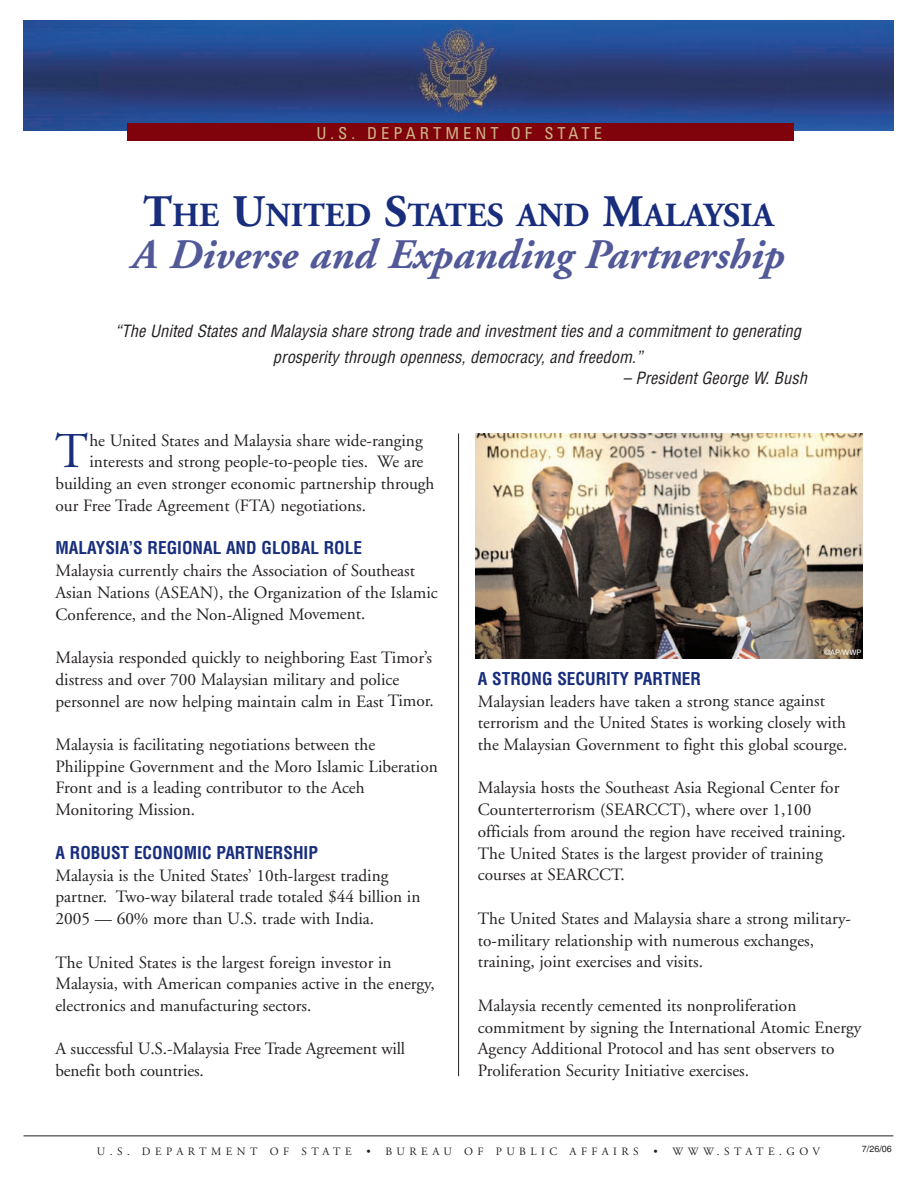
<style>
.page{position:relative;width:918px;height:1188px;background:#fff}
.page>*{position:absolute;margin:0;border:0;box-sizing:border-box;transform-origin:0 0}
.t1{font:49.95px "Adobe Garamond";color:#182e7d}
.t2{font:italic 700 42px "Adobe Garamond";color:#525998}
.t3{font:700 33.75px "Adobe Garamond";color:#182e7d}
.t4{font:17.25px/21.8px "Adobe Garamond";color:#231f20}
.t5{font:700 condensed 17.25px "Helvetica";color:#182e7d}
.t6{font:italic condensed 16.5px/25.5px "Helvetica";color:#231f20;text-align:center}
.t7{font:condensed 16.5px "Univers";letter-spacing:.245em;color:#cbb789}
.t8{font:11.25px "Adobe Garamond";letter-spacing:.4em;color:#231f20}
.t9{font:9px "Helvetica";color:#231f20}
.t10{font:7.5px "Helvetica";color:#fff}
.s1{font-size:45px}
</style>
<div class="page">
<img style="left:24px;top:20px;width:869px;height:110px">
<div style="left:127px;top:123px;width:667px;height:17px;background:#80020b"></div>
<hr style="left:24px;top:1136px;width:869px;height:1px;background:#231f20">
<hr style="left:458px;top:433px;width:1px;height:643px;background:#231f20">
<img style="left:475px;top:433px;width:387px;height:226px">
<p class="t7" style="left:316px;top:127px;width:287px">U.S. DEPARTMENT OF STATE</p>
<h3 class="t3" style="left:143px;top:202px;width:632px"><span class="s1">T</span>HE <span class="s1">U</span>NITED <span class="s1">S</span>TATES AND <span class="s1">M</span>ALAYSIA</h3>
<h2 class="t2" style="left:132px;top:238px;width:654px">A Diverse and Expanding Partnership</h2>
<p class="t6" style="left:115px;top:319px;width:687px">“The United States and Malaysia share strong trade and investment ties and a commitment to generating prosperity through openness, democracy, and freedom.”</p>
<p class="t6" style="left:623px;top:365px;width:186px">– President George W. Bush</p>
<h1 class="t1" style="left:55px;top:432px;width:34px">T</h1>
<p class="t4" style="left:89px;top:431px;width:335px">he United States and Malaysia share wide-ranging</p>
<p class="t4" style="left:89px;top:452px;width:335px">interests and strong people-to-people ties. We are</p>
<p class="t4" style="left:56px;top:474px;width:381px">building an even stronger economic partnership through</p>
<p class="t4" style="left:56px;top:496px;width:312px">our Free Trade Agreement (FTA) negotiations.</p>
<p class="t5" style="left:56px;top:538px;width:308px">MALAYSIA’S REGIONAL AND GLOBAL ROLE</p>
<p class="t4" style="left:56px;top:561px;width:384px">Malaysia currently chairs the Association of Southeast<br>Asian Nations (ASEAN), the Organization of the Islamic<br>Conference, and the Non-Aligned Movement.</p>
<p class="t4" style="left:56px;top:648px;width:380px">Malaysia responded quickly to neighboring East Timor’s distress and over 700 Malaysian military and police personnel are now helping maintain calm in East Timor.</p>
<p class="t4" style="left:55px;top:735px;width:384px">Malaysia is facilitating negotiations between the Philippine Government and the Moro Islamic Liberation Front and is a leading contributor to the Aceh Monitoring Mission.</p>
<p class="t5" style="left:56px;top:843px;width:264px">A ROBUST ECONOMIC PARTNERSHIP</p>
<p class="t4" style="left:56px;top:866px;width:366px">Malaysia is the United States’ 10th-largest trading partner. Two-way bilateral trade totaled $44 billion in<br>2005 — 60% more than U.S. trade with India.</p>
<p class="t4" style="left:55px;top:953px;width:381px">The United States is the largest foreign investor in<br>Malaysia, with American companies active in the energy, electronics and manufacturing sectors.</p>
<p class="t4" style="left:55px;top:1040px;width:351px">A successful U.S.-Malaysia Free Trade Agreement will benefit both countries.</p>
<p class="t10" style="left:825px;top:649px;width:38px">©AP/WWP</p>
<p class="t5" style="left:478px;top:669px;width:225px">A STRONG SECURITY PARTNER</p>
<p class="t4" style="left:478px;top:692px;width:371px">Malaysian leaders have taken a strong stance against terrorism and the United States is working closely with the Malaysian Government to fight this global scourge.</p>
<p class="t4" style="left:478px;top:779px;width:369px">Malaysia hosts the Southeast Asia Regional Center for Counterterrorism (SEARCCT), where over 1,100 officials from around the region have received training.<br>The United States is the largest provider of training courses at SEARCCT.</p>
<p class="t4" style="left:478px;top:909px;width:375px">The United States and Malaysia share a strong military&shy;to-military relationship with numerous exchanges, training, joint exercises and visits.</p>
<p class="t4" style="left:478px;top:996px;width:385px">Malaysia recently cemented its nonproliferation commitment by signing the International Atomic Energy Agency Additional Protocol and has sent observers to Proliferation Security Initiative exercises.</p>
<p class="t8" style="left:97px;top:1147px;width:257px">U.S. DEPARTMENT OF STATE</p>
<p class="t8" style="left:366px;top:1147px;width:274px">• BUREAU OF PUBLIC AFFAIRS</p>
<p class="t8" style="left:653px;top:1147px;width:168px">• WWW.STATE.GOV</p>
<p class="t9" style="left:862px;top:1146px;width:32px">7/26/06</p>
</div>
